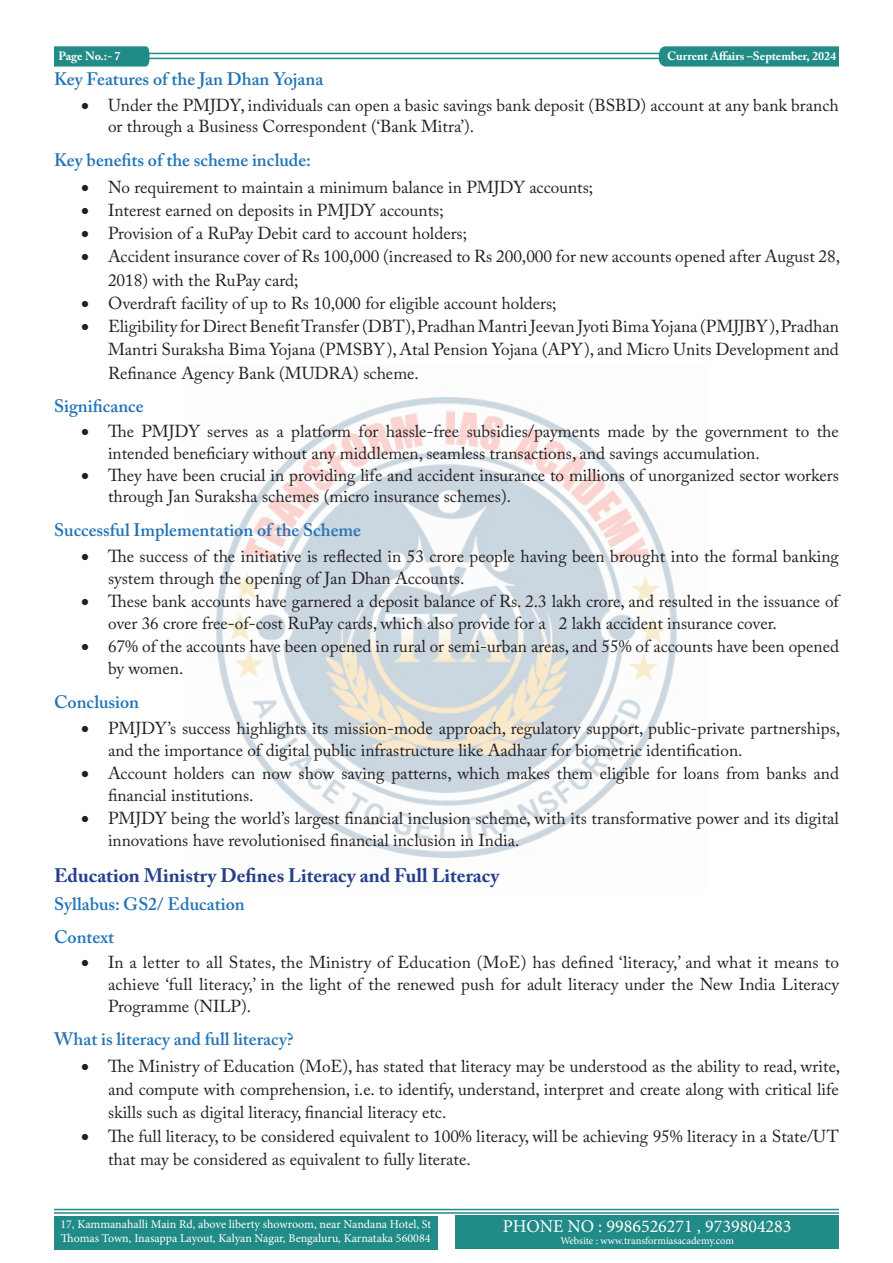
<style>
.page{position:relative;width:893px;height:1263px;background:#fff}
.page>*{position:absolute;margin:0;border:0;box-sizing:border-box;transform-origin:0 0}
.Main_Heading{font:700 19.5px "Adobe Caslon Pro";color:#253f8e}
.Sub_heading{font:600 18px "Adobe Caslon Pro";color:#2374b6}
.t1{font:18px "Minion Pro";color:#fff}
.t2{font:17.25px/23.2px "Adobe Caslon Pro";color:#231f20}
.t3{font:12px/14.4px "Minion Pro";letter-spacing:-.005em;color:#fff}
.t4{font:700 12px "Adobe Caslon Pro";color:#fff}
.t5{font:10.5px "Minion Pro";color:#fff}
</style>
<div class="page">
<hr style="left:148px;top:53px;width:691px;height:1px;background:#208b87">
<hr style="left:148px;top:58px;width:690px;height:1px;background:#208b87">
<svg style="left:54px;top:46px;width:96px;height:21px;background:#2a908c"></svg>
<svg style="left:659px;top:46px;width:180px;height:21px;background:#29908c"></svg>
<hr style="left:54px;top:1209px;width:785px;height:1px;background:#208b87">
<hr style="left:54px;top:1212px;width:785px;height:2px;background:#208b87">
<div style="left:54px;top:1216px;width:383px;height:33px;background:#208b87"></div>
<div style="left:455px;top:1216px;width:384px;height:33px;background:#208b87"></div>
<img style="left:216px;top:397px;width:461px;height:461px">
<p class="t4" style="left:59px;top:49px;width:64px">Page No.:- 7</p>
<p class="t4" style="left:667px;top:49px;width:170px">Current Affairs –September, 2024</p>
<p class="Sub_heading" style="left:54px;top:68px;width:271px">Key Features of the Jan Dhan Yojana</p>
<p class="t2" style="left:108px;top:94px;width:732px;line-height:21.8px;text-indent:-27px">• Under the PMJDY, individuals can open a basic savings bank deposit (BSBD) account at any bank branch or through a Business Correspondent (‘Bank Mitra’).</p>
<p class="Sub_heading" style="left:54px;top:149px;width:259px">Key benefits of the scheme include:</p>
<p class="t2" style="left:81px;top:175px;width:514px">• No requirement to maintain a minimum balance in PMJDY accounts;</p>
<p class="t2" style="left:81px;top:198px;width:364px">• Interest earned on deposits in PMJDY accounts;</p>
<p class="t2" style="left:81px;top:221px;width:388px">• Provision of a RuPay Debit card to account holders;</p>
<p class="t2" style="left:108px;top:245px;width:734px;text-indent:-27px">• Accident insurance cover of Rs 100,000 (increased to Rs 200,000 for new accounts opened after August 28,<br>2018) with the RuPay card;</p>
<p class="t2" style="left:81px;top:291px;width:477px">• Overdraft facility of up to Rs 10,000 for eligible account holders;</p>
<p class="t2" style="left:108px;top:314px;width:732px;text-align:justify;text-indent:-27px">• Eligibility for Direct Benefit Transfer (DBT), Pradhan Mantri Jeevan Jyoti Bima Yojana (PMJJBY), Pradhan Mantri Suraksha Bima Yojana (PMSBY), Atal Pension Yojana (APY), and Micro Units Development and Refinance Agency Bank (MUDRA) scheme.</p>
<p class="Sub_heading" style="left:54px;top:395px;width:91px">Significance</p>
<p class="t2" style="left:108px;top:420px;width:732px;line-height:21.8px;text-indent:-27px">• The PMJDY serves as a platform for hassle-free subsidies/payments made by the government to the intended beneficiary without any middlemen, seamless transactions, and savings accumulation.</p>
<p class="t2" style="left:108px;top:464px;width:732px;line-height:21.8px;text-indent:-27px">• They have been crucial in providing life and accident insurance to millions of unorganized sector workers through Jan Suraksha schemes (micro insurance schemes).</p>
<p class="Sub_heading" style="left:54px;top:519px;width:309px">Successful Implementation of the Scheme</p>
<p class="t2" style="left:108px;top:545px;width:732px;line-height:22.5px;text-indent:-27px">• The success of the initiative is reflected in 53 crore people having been brought into the formal banking system through the opening of Jan Dhan Accounts.</p>
<p class="t2" style="left:108px;top:590px;width:732px;line-height:22.5px;text-indent:-27px">• These bank accounts have garnered a deposit balance of Rs. 2.3 lakh crore, and resulted in the issuance of over 36 crore free-of-cost RuPay cards, which also provide for a ₹2 lakh accident insurance cover.</p>
<p class="t2" style="left:108px;top:635px;width:732px;line-height:22.5px;text-indent:-27px">• 67% of the accounts have been opened in rural or semi-urban areas, and 55% of accounts have been opened by women.</p>
<p class="Sub_heading" style="left:54px;top:691px;width:87px">Conclusion</p>
<p class="t2" style="left:108px;top:716px;width:734px;line-height:22.5px;text-indent:-27px">• PMJDY’s success highlights its mission-mode approach, regulatory support, public-private partnerships, and the importance of digital public infrastructure like Aadhaar for biometric identification.</p>
<p class="t2" style="left:108px;top:761px;width:732px;line-height:22.5px;text-indent:-27px">• Account holders can now show saving patterns, which makes them eligible for loans from banks and financial institutions.</p>
<p class="t2" style="left:108px;top:806px;width:732px;line-height:22.5px;text-indent:-27px">• PMJDY being the world’s largest financial inclusion scheme, with its transformative power and its digital innovations have revolutionised financial inclusion in India.</p>
<p class="Main_Heading" style="left:54px;top:863px;width:447px">Education Ministry Defines Literacy and Full Literacy</p>
<p class="Sub_heading" style="left:54px;top:894px;width:192px">Syllabus: GS2/ Education</p>
<p class="Sub_heading" style="left:54px;top:926px;width:62px">Context</p>
<p class="t2" style="left:108px;top:951px;width:732px;line-height:21.8px;text-align:justify;text-indent:-27px">• In a letter to all States, the Ministry of Education (MoE) has defined ‘literacy,’ and what it means to achieve ‘full literacy,’ in the light of the renewed push for adult literacy under the New India Literacy Programme (NILP).</p>
<p class="Sub_heading" style="left:54px;top:1028px;width:241px">What is literacy and full literacy?</p>
<p class="t2" style="left:108px;top:1054px;width:734px;text-align:justify;text-indent:-27px">• The Ministry of Education (MoE), has stated that literacy may be understood as the ability to read, write, and compute with comprehension, i.e. to identify, understand, interpret and create along with critical life skills such as digital literacy, financial literacy etc.</p>
<p class="t2" style="left:108px;top:1124px;width:732px;text-indent:-27px">• The full literacy, to be considered equivalent to 100% literacy, will be achieving 95% literacy in a State/UT that may be considered as equivalent to fully literate.</p>
<p class="t3" style="left:60px;top:1217px;width:372px">17, Kammanahalli Main Rd, above liberty showroom, near Nandana Hotel, St<br>Thomas Town, Inasappa Layout, Kalyan Nagar, Bengaluru, Karnataka 560084</p>
<p class="t1" style="left:503px;top:1214px;width:290px">PHONE NO : 9986526271 , 9739804283</p>
<p class="t5" style="left:560px;top:1234px;width:175px">Website : www.transformiasacademy.com</p>
</div>
